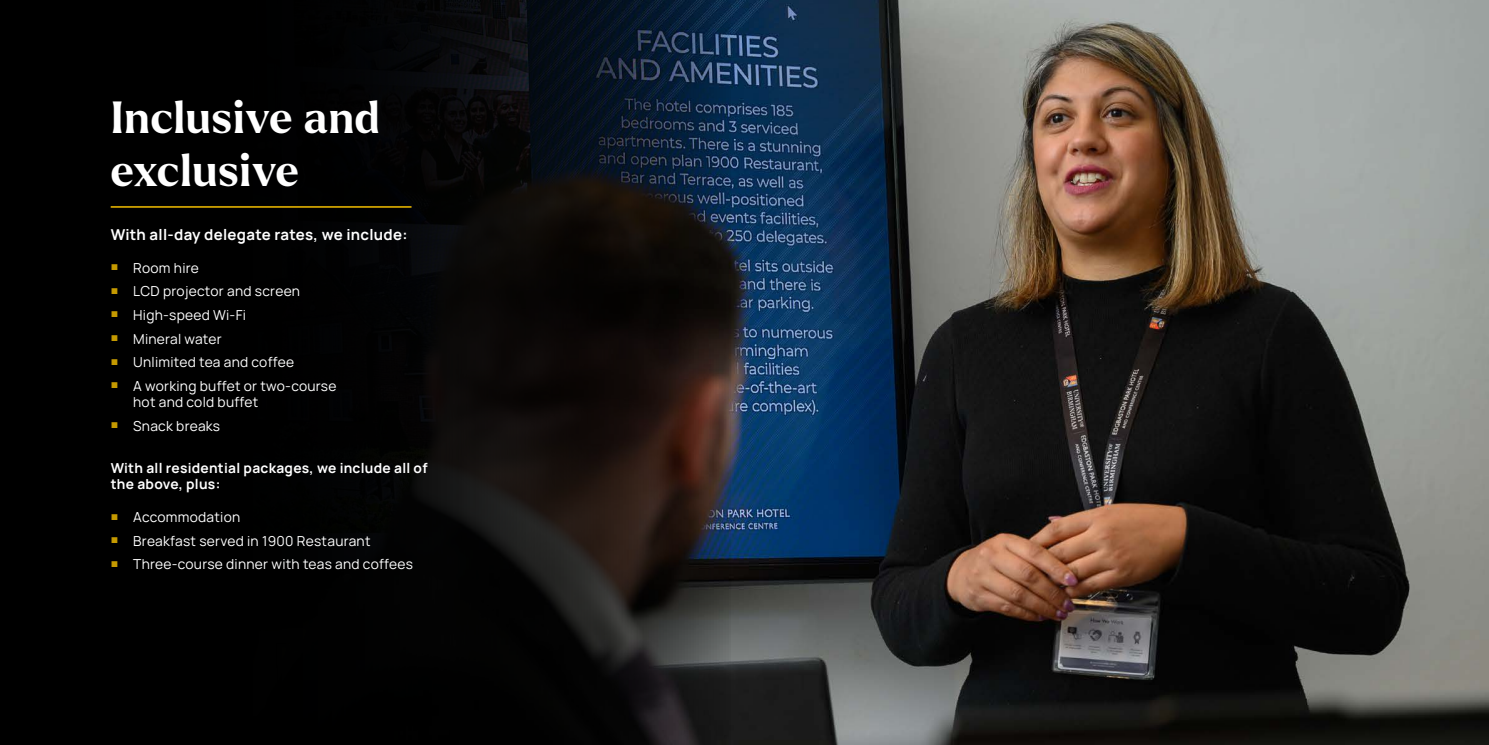
<style>
.page{position:relative;width:1489px;height:745px;background:#fff}
.page>*{position:absolute;margin:0;border:0;box-sizing:border-box;transform-origin:0 0}
.t1{font:700 43.75px/52.5px "Larken";letter-spacing:.02em;color:#fff}
.t2{font:700 15px "Manrope";letter-spacing:.02em;color:#fff}
.t3{font:13.75px/16.5px "Manrope";letter-spacing:.02em;color:#fff}
.t4{font:700 13.75px/16.5px "Manrope";letter-spacing:.02em;color:#fff}
</style>
<div class="page">
<img style="left:731px;top:0;width:757px;height:744px">
<svg style="left:0;top:0;width:731px;height:744px;background:#080809"></svg>
<hr style="left:111px;top:206px;width:300px;height:2px;background:#c59a00">
<h1 class="t1" style="left:111px;top:91px;width:271px">Inclusive and exclusive</h1>
<p class="t2" style="left:111px;top:223px;width:298px">With all-day delegate rates, we include:</p>
<p class="t3" style="left:111px;top:259px;width:90px"><sup>■</sup> Room hire</p>
<p class="t3" style="left:111px;top:282px;width:191px"><sup>■</sup> LCD projector and screen</p>
<p class="t3" style="left:111px;top:306px;width:137px"><sup>■</sup> High-speed Wi-Fi</p>
<p class="t3" style="left:111px;top:329px;width:112px"><sup>■</sup> Mineral water</p>
<p class="t3" style="left:111px;top:353px;width:185px"><sup>■</sup> Unlimited tea and coffee</p>
<p class="t3" style="left:133px;top:376px;width:205px;text-indent:-22px"><sup>■</sup> A working buffet or two-course hot and cold buffet</p>
<p class="t3" style="left:111px;top:417px;width:111px"><sup>■</sup> Snack breaks</p>
<p class="t4" style="left:111px;top:458px;width:318px">With all residential packages, we include all of the above, plus:</p>
<p class="t3" style="left:111px;top:508px;width:131px"><sup>■</sup> Accommodation</p>
<p class="t3" style="left:111px;top:531px;width:261px"><sup>■</sup> Breakfast served in 1900 Restaurant</p>
<p class="t3" style="left:111px;top:555px;width:304px"><sup>■</sup> Three-course dinner with teas and coffees</p>
</div>
